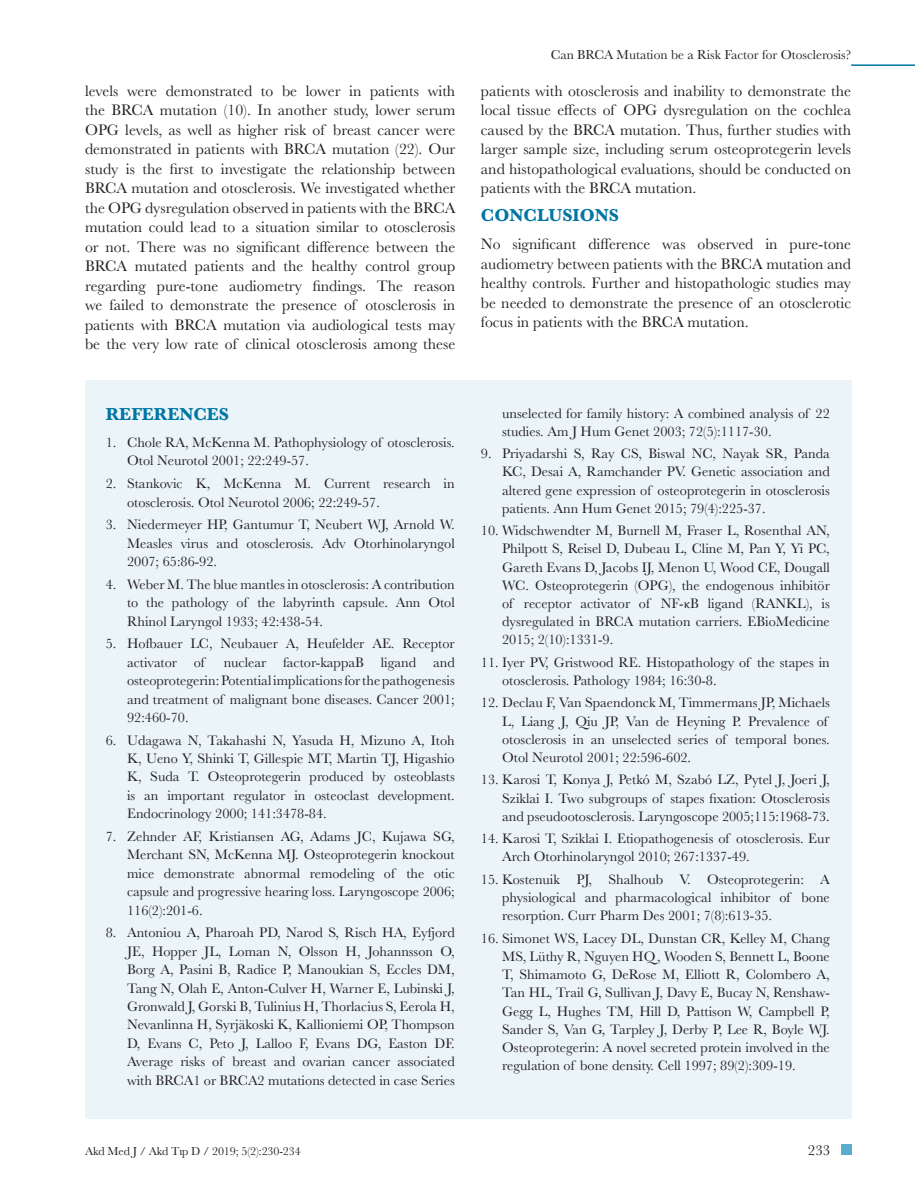
<style>
.page{position:relative;width:915px;height:1191px;background:#fff}
.page>*{position:absolute;margin:0;border:0;box-sizing:border-box;transform-origin:0 0}
.t1{font:700 18px "Baskerville";color:#0076a3}
.t2{font:15.75px/19.5px "Baskerville";color:#231f20;text-align:justify}
.t3{font:15px "Baskerville";color:#231f20}
.t4{font:14.25px/18.5px "Baskerville";color:#231f20;text-align:justify}
.t5{font:13.5px "Baskerville";color:#231f20}
.t6{font:12px "Baskerville";letter-spacing:-.01em;color:#231f20}
</style>
<div class="page">
<div style="left:840px;top:1144px;width:10px;height:10px;background:#5aadcd"></div>
<hr style="left:850px;top:64px;width:64px;height:2px;background:#0076a3">
<div style="left:85px;top:380px;width:765px;height:738px;background:#ebf5f9"></div>
<p class="t2" style="left:85px;top:81px;width:371px">levels were demonstrated to be lower in patients with the BRCA mutation (10). In another study, lower serum OPG levels, as well as higher risk of breast cancer were demonstrated in patients with BRCA mutation (22). Our study is the first to investigate the relationship between BRCA mutation and otosclerosis. We investigated whether the OPG dysregulation observed in patients with the BRCA mutation could lead to a situation similar to otosclerosis or not. There was no significant difference between the BRCA mutated patients and the healthy control group regarding pure-tone audiometry findings. The reason we failed to demonstrate the presence of otosclerosis in patients with BRCA mutation via audiological tests may be the very low rate of clinical otosclerosis among these</p>
<p class="t1" style="left:106px;top:402px;width:125px">REFERENCES</p>
<p class="t4" style="left:127px;top:433px;width:329px;text-indent:-21px">1. Chole RA, McKenna M. Pathophysiology of otosclerosis.<br>Otol Neurotol 2001; 22:249-57.</p>
<p class="t4" style="left:127px;top:474px;width:329px;text-indent:-21px">2. Stankovic K, McKenna M. Current research in otosclerosis. Otol Neurotol 2006; 22:249-57.</p>
<p class="t4" style="left:127px;top:515px;width:329px;text-indent:-21px">3. Niedermeyer HP, Gantumur T, Neubert WJ, Arnold W.<br>Measles virus and otosclerosis. Adv Otorhinolaryngol 2007; 65:86-92.</p>
<p class="t4" style="left:127px;top:575px;width:329px;text-indent:-21px">4. Weber M. The blue mantles in otosclerosis: A contribution to the pathology of the labyrinth capsule. Ann Otol Rhinol Laryngol 1933; 42:438-54.</p>
<p class="t4" style="left:127px;top:634px;width:329px;text-indent:-21px">5. Hofbauer LC, Neubauer A, Heufelder AE. Receptor activator of</p>
<p class="t4" style="left:127px;top:653px;width:329px;text-indent:97px">nuclear factor-kappaB ligand and osteoprotegerin: Potential implications for the pathogenesis and treatment of malignant bone diseases. Cancer 2001; 92:460-70.</p>
<p class="t4" style="left:127px;top:731px;width:329px;text-indent:-21px">6. Udagawa N, Takahashi N, Yasuda H, Mizuno A, Itoh K, Ueno Y, Shinki T, Gillespie MT, Martin TJ, Higashio K, Suda T. Osteoprotegerin produced by osteoblasts is an important regulator in osteoclast development.<br>Endocrinology 2000; 141:3478-84.</p>
<p class="t4" style="left:127px;top:827px;width:329px;text-indent:-21px">7. Zehnder AF, Kristiansen AG, Adams JC, Kujawa SG, Merchant SN, McKenna MJ. Osteoprotegerin knockout mice demonstrate abnormal remodeling of the otic capsule and progressive hearing loss. Laryngoscope 2006; 116(2):201-6.</p>
<p class="t4" style="left:127px;top:923px;width:329px;text-indent:-21px">8. Antoniou A, Pharoah PD, Narod S, Risch HA, Eyfjord JE, Hopper JL, Loman N, Olsson H, Johannsson O, Borg A, Pasini B, Radice P, Manoukian S, Eccles DM, Tang N, Olah E, Anton-Culver H, Warner E, Lubinski J, Gronwald J, Gorski B, Tulinius H, Thorlacius S, Eerola H, Nevanlinna H, Syrjäkoski K, Kallioniemi OP, Thompson D, Evans C, Peto J, Lalloo F, Evans DG, Easton DF.<br>Average risks of breast and ovarian cancer associated with BRCA1 or BRCA2 mutations detected in case Series</p>
<p class="t6" style="left:85px;top:1143px;width:217px">Akd Med J / Akd Tıp D / 2019; 5(2):230-234</p>
<p class="t5" style="left:550px;top:46px;width:302px">Can BRCA Mutation be a Risk Factor for Otosclerosis?</p>
<p class="t2" style="left:480px;top:81px;width:371px">patients with otosclerosis and inability to demonstrate the local tissue effects of OPG dysregulation on the cochlea caused by the BRCA mutation. Thus, further studies with larger sample size, including serum osteoprotegerin levels and histopathological evaluations, should be conducted on patients with the BRCA mutation.</p>
<p class="t1" style="left:480px;top:203px;width:139px">CONCLUSIONS</p>
<p class="t2" style="left:480px;top:235px;width:371px">No significant difference was observed in pure-tone audiometry between patients with the BRCA mutation and healthy controls. Further and histopathologic studies may be needed to demonstrate the presence of an otosclerotic focus in patients with the BRCA mutation.</p>
<p class="t4" style="left:502px;top:404px;width:329px">unselected for family history: A combined analysis of 22 studies. Am J Hum Genet 2003; 72(5):1117-30.</p>
<p class="t4" style="left:502px;top:445px;width:329px;text-indent:-21px">9. Priyadarshi S, Ray CS, Biswal NC, Nayak SR, Panda KC, Desai A, Ramchander PV. Genetic association and altered gene expression of osteoprotegerin in otosclerosis patients. Ann Hum Genet 2015; 79(4):225-37.</p>
<p class="t4" style="left:502px;top:522px;width:329px;text-indent:-21px">10. Widschwendter M, Burnell M, Fraser L, Rosenthal AN, Philpott S, Reisel D, Dubeau L, Cline M, Pan Y, Yi PC, Gareth Evans D, Jacobs IJ, Menon U, Wood CE, Dougall WC. Osteoprotegerin (OPG), the endogenous inhibitör of receptor activator of NF-κB ligand (RANKL), is dysregulated in BRCA mutation carriers. EBioMedicine 2015; 2(10):1331-9.</p>
<p class="t4" style="left:502px;top:653px;width:329px;text-indent:-21px">11. Iyer PV, Gristwood RE. Histopathology of the stapes in otosclerosis. Pathology 1984; 16:30-8.</p>
<p class="t4" style="left:502px;top:694px;width:329px;text-align:left;text-indent:-21px">12. Declau F, Van Spaendonck M, Timmermans JP, Michaels L, Liang J, Qiu JP, Van de Heyning P. Prevalence of otosclerosis in an unselected series of temporal bones.<br>Otol Neurotol 2001; 22:596-602.</p>
<p class="t4" style="left:502px;top:771px;width:329px;text-indent:-21px">13. Karosi T, Konya J, Petkó M, Szabó LZ, Pytel J, Joeri J, Sziklai I. Two subgroups of stapes fixation: Otosclerosis and pseudootosclerosis. Laryngoscope 2005;115:1968-73.</p>
<p class="t4" style="left:502px;top:830px;width:329px;text-indent:-21px">14. Karosi T, Sziklai I. Etiopathogenesis of otosclerosis. Eur<br>Arch Otorhinolaryngol 2010; 267:1337-49.</p>
<p class="t4" style="left:502px;top:870px;width:329px;text-indent:-21px">15. Kostenuik PJ, Shalhoub V. Osteoprotegerin: A physiological and pharmacological inhibitor of bone resorption. Curr Pharm Des 2001; 7(8):613-35.</p>
<p class="t4" style="left:502px;top:929px;width:329px;text-indent:-21px">16. Simonet WS, Lacey DL, Dunstan CR, Kelley M, Chang MS, Lüthy R, Nguyen HQ, Wooden S, Bennett L, Boone T, Shimamoto G, DeRose M, Elliott R, Colombero A, Tan HL, Trail G, Sullivan J, Davy E, Bucay N, Renshaw-Gegg L, Hughes TM, Hill D, Pattison W, Campbell P, Sander S, Van G, Tarpley J, Derby P, Lee R, Boyle WJ.<br>Osteoprotegerin: A novel secreted protein involved in the regulation of bone density. Cell 1997; 89(2):309-19.</p>
<p class="t3" style="left:807px;top:1140px;width:24px">233</p>
</div>
